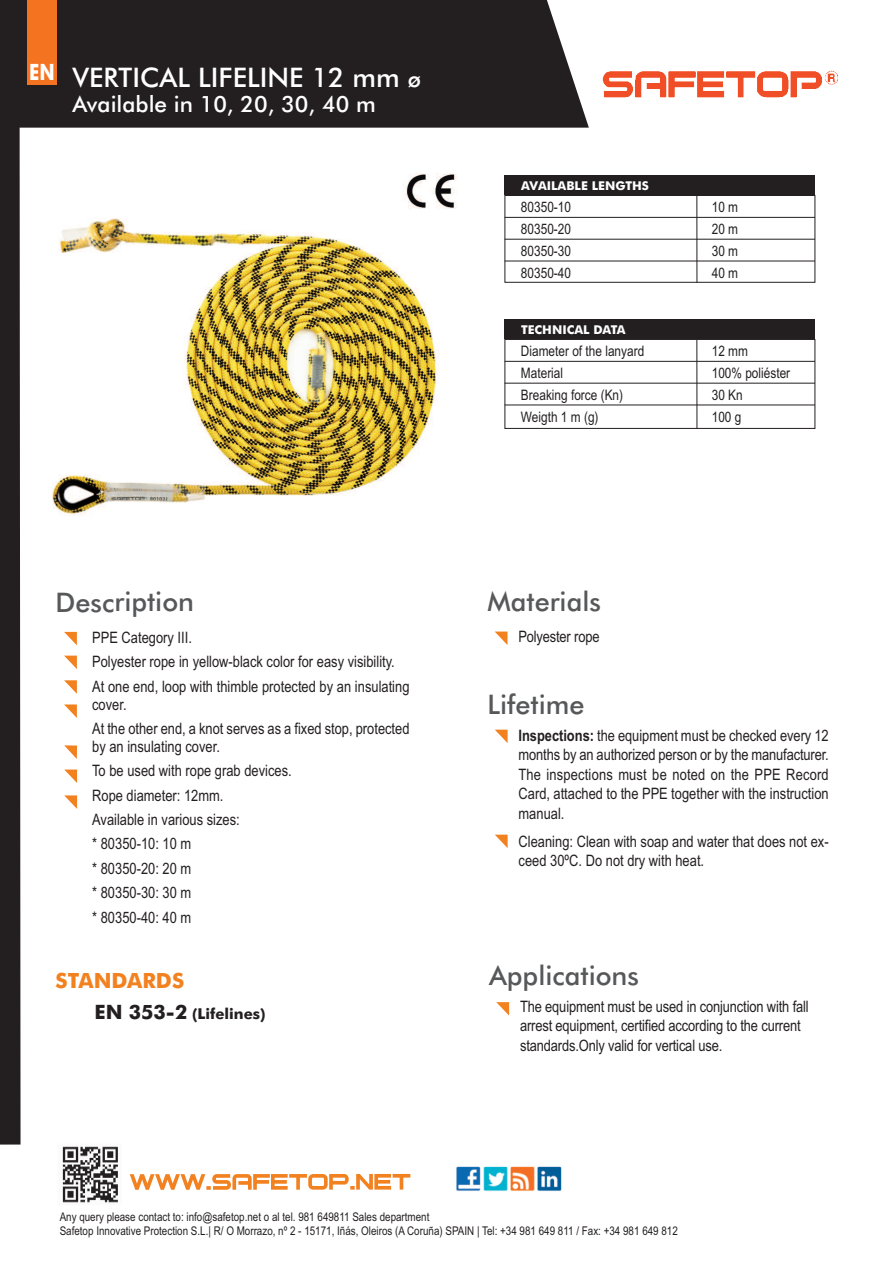
<style>
.page{position:relative;width:893px;height:1263px;background:#fff}
.page>*{position:absolute;margin:0;border:0;box-sizing:border-box;transform-origin:0 0}
.t1{font:500 27px "Futura BT";color:#57585a}
.t2{font:500 27px "Futura BT";color:#fff}
.t3{font:500 22.5px "Futura BT";color:#fff}
.t4{font:700 22.5px "Futura BT";color:#fff;scale:.8 1}
.t5{font:700 21px "Futura BT";color:#f28120}
.t6{font:15.75px/24.5px "Arial Narrow";color:#231f20}
.t7{font:700 15px "Futura BT";color:#231f20}
.t8{font:14.4px/22px "Arial Narrow";color:#231f20;text-align:justify}
.t9{font:700 12.15px "Futura BT";color:#fff}
.t10{font:12px/14.2px "Arial Narrow";color:#231f20}
.s1{font-size:22.5px}
.s2{font-weight:700}
.s3{font-size:19.8px}
</style>
<div class="page">
<img style="left:52px;top:218px;width:386px;height:297px">
<div style="left:21px;top:0;width:568px;height:128px;background:#231f20"></div>
<svg style="left:130px;top:1174px;width:280px;height:16px"></svg>
<img style="left:62px;top:1146px;width:56px;height:57px">
<img style="left:602px;top:70px;width:236px;height:28px">
<img style="left:456px;top:1166px;width:106px;height:25px">
<svg style="left:64px;top:632px;width:13px;height:13px"></svg>
<svg style="left:64px;top:656px;width:13px;height:13px"></svg>
<svg style="left:495px;top:631px;width:12px;height:14px"></svg>
<svg style="left:495px;top:730px;width:13px;height:13px"></svg>
<svg style="left:495px;top:835px;width:13px;height:13px"></svg>
<svg style="left:64px;top:680px;width:13px;height:14px"></svg>
<svg style="left:64px;top:704px;width:13px;height:14px"></svg>
<svg style="left:64px;top:745px;width:13px;height:14px"></svg>
<svg style="left:64px;top:769px;width:13px;height:14px"></svg>
<svg style="left:64px;top:795px;width:13px;height:14px"></svg>
<svg style="left:496px;top:1002px;width:13px;height:14px"></svg>
<div style="left:0;top:0;width:21px;height:1144px;background:#231f20"></div>
<div style="left:504px;top:195px;width:311px;height:88px;border:1px solid #231f20"></div>
<hr style="left:505px;top:217px;width:310px;height:1px;background:#231f20">
<hr style="left:505px;top:239px;width:310px;height:1px;background:#231f20">
<hr style="left:505px;top:261px;width:310px;height:1px;background:#231f20">
<hr style="left:696px;top:196px;width:1px;height:87px;background:#231f20">
<div style="left:504px;top:176px;width:311px;height:19px;background:#231f20"></div>
<div style="left:504px;top:339px;width:311px;height:90px;border:1px solid #231f20"></div>
<hr style="left:505px;top:361px;width:310px;height:1px;background:#231f20">
<hr style="left:505px;top:383px;width:310px;height:1px;background:#231f20">
<hr style="left:505px;top:405px;width:310px;height:1px;background:#231f20">
<hr style="left:696px;top:340px;width:1px;height:89px;background:#231f20">
<div style="left:504px;top:320px;width:311px;height:19px;background:#231f20"></div>
<div style="left:402px;top:169px;width:70px;height:60px;background:#fff"></div>
<img style="left:405px;top:173px;width:52px;height:36px">
<div style="left:27px;top:0;width:30px;height:85px;background:#f47321"></div>
<h2 class="t4" style="left:29px;top:59px;width:33px">EN</h2>
<h1 class="t2" style="left:72px;top:62px;width:350px">VERTICAL LIFELINE 12 mm <span class="s1">ø</span></h1>
<h2 class="t3" style="left:72px;top:92px;width:305px">Available in 10, 20, 30, 40 m</h2>
<p class="t9" style="left:521px;top:178px;width:129px">AVAILABLE LENGTHS</p>
<p class="t8" style="left:521px;top:196px;width:52px">80350-10<br>80350-20<br>80350-30<br>80350-40</p>
<p class="t8" style="left:712px;top:196px;width:28px">10 m 20 m 30 m 40 m</p>
<p class="t9" style="left:521px;top:322px;width:106px">TECHNICAL DATA</p>
<p class="t8" style="left:521px;top:340px;width:125px;text-align:left">Diameter of the lanyard<br>Material<br>Breaking force (Kn)<br>Weigth 1 m (g)</p>
<p class="t8" style="left:712px;top:340px;width:80px;text-align:left">12 mm<br>100% poliéster<br>30 Kn<br>100 g</p>
<h1 class="t1" style="left:56px;top:586px;width:140px">Description</h1>
<h1 class="t1" style="left:487px;top:586px;width:115px">Materials</h1>
<p class="t6" style="left:92px;top:625px;width:319px">PPE Category III.<br>Polyester rope in yellow-black color for easy visibility.<br>At one end, loop with thimble protected by an insulating</p>
<p class="t6" style="left:92px;top:692px;width:319px">cover.<br>At the other end, a knot serves as a fixed stop, protected</p>
<p class="t6" style="left:92px;top:734px;width:201px">by an insulating cover.<br>To be used with rope grab devices.<br>Rope diameter: 12mm.<br>Available in various sizes:<br>* 80350-10: 10 m<br>* 80350-20: 20 m<br>* 80350-30: 30 m<br>* 80350-40: 40 m</p>
<p class="t6" style="left:518px;top:625px;width:83px">Polyester rope</p>
<h1 class="t1" style="left:488px;top:689px;width:98px">Lifetime</h1>
<p class="t6" style="left:518px;top:726px;width:312px;line-height:19.5px;text-align:justify"><span class="s2">Inspections:</span> the equipment must be checked every 12 months by an authorized person or by the manufacturer.<br>The inspections must be noted on the PPE Record Card, attached to the PPE together with the instruction manual.</p>
<p class="t6" style="left:519px;top:832px;width:312px;line-height:19.5px">Cleaning: Clean with soap and water that does not ex&shy;ceed 30ºC. Do not dry with heat.</p>
<h3 class="t5" style="left:56px;top:968px;width:130px">STANDARDS</h3>
<h1 class="t1" style="left:489px;top:959px;width:151px">Applications</h1>
<p class="t7" style="left:95px;top:1005px;width:173px"><span class="s3">EN 353-2</span> (Lifelines)</p>
<p class="t6" style="left:520px;top:997px;width:290px;line-height:19.5px">The equipment must be used in conjunction with fall arrest equipment, certified according to the current standards.Only valid for vertical use.</p>
<p class="t10" style="left:60px;top:1209px;width:620px">Any query please contact to: info@safetop.net o al tel. 981 649811 Sales department<br>Safetop Innovative Protection S.L.| R/ O Morrazo, nº 2 - 15171, Iñás, Oleiros (A Coruña) SPAIN | Tel: +34 981 649 811 / Fax: +34 981 649 812</p>
</div>
